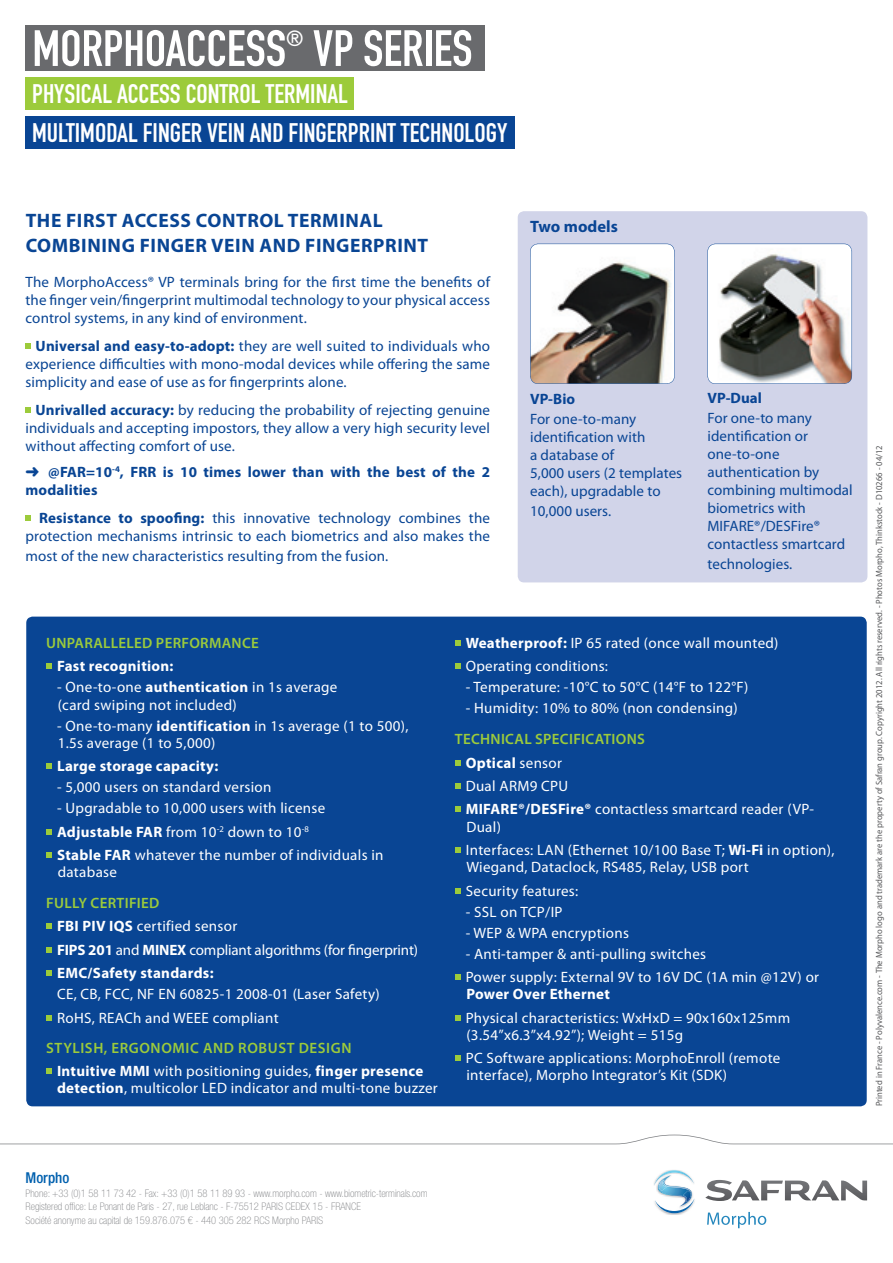
<style>
.page{position:relative;width:893px;height:1263px;background:#fff}
.page>*{position:absolute;margin:0;border:0;box-sizing:border-box;transform-origin:0 0}
.t1{font:50.25px "DIN Engschrift";color:#fff}
.t2{font:26.55px/39px "DIN Engschrift";color:#fff}
.t3{font:21.75px "DIN Engschrift";color:#fff}
.t4{font:700 19.5px/25.2px "Myriad Pro";letter-spacing:.03em;color:#094594}
.t5{font:700 16.5px "Myriad Pro";letter-spacing:.005em;color:#094594}
.t6{font:15px/23.4px "Myriad Pro";letter-spacing:.02em;color:#fff}
.t7{font:15px/18px "Myriad Pro";letter-spacing:.01em;color:#094594;text-align:justify}
.t8{font:15px/23.4px "Myriad Pro";letter-spacing:-.01em;color:#fff}
.t9{font:600 15px/23.4px "Myriad Pro";letter-spacing:.04em;color:#9ccb3b}
.t10{font:700 15px/18px "Myriad Pro";letter-spacing:.01em;color:#094594}
.t11{font:700 15px "Myriad Pro";letter-spacing:.02em;color:#fff}
.t12{font:600 15px "Myriad Pro";letter-spacing:.02em;color:#9ccb3b}
.t13{font:500 condensed 15px "Helvetica Neue LT Std";color:#0160ae}
.t14{font:100 condensed 10.5px/13.5px "Helvetica Neue LT Std";color:#808285}
.t15{font:9px "Myriad Pro";color:#57585a;scale:.95 1}
.s1{font-weight:700}
.s2{font-weight:600;color:#9ccb3b}
.s3{font-weight:700;color:#fff}
.s4{font-weight:400;color:#fff}
</style>
<div class="page">
<div style="left:518px;top:211px;width:349px;height:371px;background:#d1d4e9;border-radius:6px"></div>
<div style="left:26px;top:617px;width:841px;height:489px;background:#094594;border-radius:6px"></div>
<svg style="left:0;top:1134px;width:893px;height:95px"></svg>
<svg style="left:707px;top:1212px;width:59px;height:16px"></svg>
<svg style="left:705px;top:1180px;width:162px;height:21px"></svg>
<img style="left:653px;top:1169px;width:43px;height:46px">
<svg style="left:654px;top:1170px;width:40px;height:43px"></svg>
<svg style="left:46px;top:663px;width:6px;height:6px"></svg>
<svg style="left:46px;top:763px;width:6px;height:6px"></svg>
<svg style="left:46px;top:829px;width:6px;height:5px"></svg>
<svg style="left:46px;top:852px;width:6px;height:6px"></svg>
<svg style="left:46px;top:923px;width:6px;height:6px"></svg>
<svg style="left:46px;top:947px;width:6px;height:6px"></svg>
<svg style="left:46px;top:970px;width:6px;height:6px"></svg>
<svg style="left:46px;top:1015px;width:6px;height:5px"></svg>
<svg style="left:46px;top:1068px;width:6px;height:6px"></svg>
<svg style="left:455px;top:640px;width:5px;height:6px"></svg>
<svg style="left:455px;top:663px;width:5px;height:6px"></svg>
<svg style="left:455px;top:760px;width:5px;height:5px"></svg>
<svg style="left:455px;top:783px;width:5px;height:6px"></svg>
<svg style="left:455px;top:806px;width:5px;height:6px"></svg>
<svg style="left:455px;top:847px;width:5px;height:6px"></svg>
<svg style="left:455px;top:888px;width:5px;height:5px"></svg>
<svg style="left:455px;top:974px;width:5px;height:6px"></svg>
<svg style="left:455px;top:1015px;width:5px;height:5px"></svg>
<svg style="left:455px;top:1055px;width:5px;height:6px"></svg>
<svg style="left:26px;top:343px;width:5px;height:6px"></svg>
<svg style="left:26px;top:407px;width:5px;height:6px"></svg>
<svg style="left:26px;top:516px;width:5px;height:5px"></svg>
<div style="left:26px;top:26px;width:459px;height:45px;background:#696a6d"></div>
<div style="left:26px;top:77px;width:328px;height:33px;background:#9ccb3b"></div>
<div style="left:26px;top:116px;width:488px;height:33px;background:#094594"></div>
<svg style="left:530px;top:244px;width:145px;height:140px;background:#908d8b"></svg>
<svg style="left:707px;top:244px;width:145px;height:140px;background:#a5a09d"></svg>
<h1 class="t1" style="left:32px;top:19px;width:255px">MORPHOACCESS</h1>
<h3 class="t3" style="left:286px;top:26px;width:19px">®</h3>
<h1 class="t1" style="left:313px;top:19px;width:161px">VP SERIES</h1>
<h2 class="t2" style="left:32px;top:74px;width:477px">PHYSICAL ACCESS CONTROL TERMINAL<br>MULTIMODAL FINGER VEIN AND FINGERPRINT TECHNOLOGY</h2>
<h3 class="t4" style="left:26px;top:208px;width:404px">THE FIRST ACCESS CONTROL TERMINAL<br>COMBINING FINGER VEIN AND FINGERPRINT</h3>
<p class="t7" style="left:26px;top:273px;width:466px">The MorphoAccess® VP terminals bring for the first time the benefits of the finger vein/fingerprint multimodal technology to your physical access control systems, in any kind of environment.</p>
<p class="t7" style="left:26px;top:337px;width:466px;text-indent:10px"><span class="s1">Universal and easy-to-adopt:</span> they are well suited to individuals who experience difficulties with mono-modal devices while offering the same simplicity and ease of use as for fingerprints alone.</p>
<p class="t7" style="left:26px;top:401px;width:466px;text-indent:10px"><span class="s1">Unrivalled accuracy:</span> by reducing the probability of rejecting genuine individuals and accepting impostors, they allow a very high security level without affecting comfort of use.</p>
<p class="t10" style="left:26px;top:464px;width:466px">➜ @FAR=10<sup>-4</sup>, FRR is 10 times lower than with the best of the 2 modalities</p>
<p class="t7" style="left:26px;top:510px;width:466px;text-align:right"><span class="s1">Resistance to spoofing:</span> this innovative technology combines the protection mechanisms intrinsic to each biometrics and also makes the</p>
<p class="t7" style="left:26px;top:547px;width:364px">most of the new characteristics resulting from the fusion.</p>
<p class="t5" style="left:530px;top:217px;width:90px">Two models</p>
<p class="t10" style="left:530px;top:390px;width:47px">VP-Bio</p>
<p class="t7" style="left:530px;top:410px;width:154px;text-align:left">For one-to-many identification with<br>a database of<br>5,000 users (2 templates each), upgradable to</p>
<p class="t7" style="left:530px;top:502px;width:83px">10,000 users.</p>
<p class="t10" style="left:707px;top:389px;width:56px">VP-Dual</p>
<p class="t7" style="left:707px;top:409px;width:147px;text-align:left">For one-to many identification or one-to-one authentication by combining multimodal biometrics with<br>MIFARE®/DESFire® contactless smartcard</p>
<p class="t7" style="left:707px;top:555px;width:86px">technologies.</p>
<p class="t12" style="left:46px;top:635px;width:214px">UNPARALLELED PERFORMANCE</p>
<p class="t11" style="left:57px;top:658px;width:118px">Fast recognition:</p>
<p class="t6" style="left:57px;top:679px;width:282px;line-height:17.1px">- One-to-one <span class="s1">authentication</span> in 1s average (card swiping not included)</p>
<p class="t6" style="left:57px;top:717px;width:353px;line-height:17.1px">- One-to-many <span class="s1">identification</span> in 1s average (1 to 500),<br>1.5s average (1 to 5,000)</p>
<p class="t11" style="left:57px;top:758px;width:163px">Large storage capacity:</p>
<p class="t6" style="left:57px;top:776px;width:216px">- 5,000 users on standard version</p>
<p class="t6" style="left:57px;top:797px;width:328px">- Upgradable to 10,000 users with license<br><span class="s1">Adjustable FAR</span> from 10<sup>-2</sup> down to 10<sup>-8<br></sup><span class="s1">Stable FAR</span> whatever the number of individuals in</p>
<p class="t6" style="left:58px;top:861px;width:61px">database</p>
<p class="t8" style="left:57px;top:891px;width:363px;text-indent:-11px"><span class="s2">FULLY CERTIFIED<br></span><span class="s1">FBI PIV IQS</span> certified sensor<br><span class="s1">FIPS 201</span> and <span class="s1">MINEX</span> compliant algorithms (for fingerprint)<br><span class="s1">EMC/Safety standards:</span></p>
<p class="t6" style="left:57px;top:983px;width:324px">CE, CB, FCC, NF EN 60825-1 2008-01 (Laser Safety)<br>RoHS, REACh and WEEE compliant</p>
<p class="t9" style="left:57px;top:1036px;width:368px;text-indent:-11px">STYLISH, ERGONOMIC AND ROBUST DESIGN<br><span class="s3">Intuitive MMI</span> <span class="s4">with positioning guides,</span> <span class="s3">finger presence</span></p>
<p class="t6" style="left:57px;top:1077px;width:382px"><span class="s1">detection</span>, multicolor LED indicator and multi-tone buzzer</p>
<p class="t6" style="left:466px;top:631px;width:314px"><span class="s1">Weatherproof:</span> IP 65 rated (once wall mounted)<br>Operating conditions:</p>
<p class="t6" style="left:466px;top:676px;width:284px">- Temperature: -10°C to 50°C (14°F to 122°F)</p>
<p class="t6" style="left:466px;top:697px;width:274px">- Humidity: 10% to 80% (non condensing)</p>
<p class="t6" style="left:466px;top:728px;width:350px;text-indent:-11px"><span class="s2">TECHNICAL SPECIFICATIONS<br></span><span class="s1">Optical</span> sensor<br>Dual ARM9 CPU<br><span class="s1">MIFARE®/DESFire®</span> contactless smartcard reader (VP-</p>
<p class="t6" style="left:466px;top:815px;width:370px">Dual)<br>Interfaces: LAN (Ethernet 10/100 Base T; <span class="s1">Wi-Fi</span> in option),</p>
<p class="t6" style="left:466px;top:856px;width:285px">Wiegand, Dataclock, RS485, Relay, USB port<br>Security features:</p>
<p class="t6" style="left:466px;top:900px;width:98px">- SSL on TCP/IP</p>
<p class="t6" style="left:466px;top:921px;width:165px">- WEP &amp; WPA encryptions</p>
<p class="t6" style="left:466px;top:942px;width:355px">- Anti-tamper &amp; anti-pulling switches<br>Power supply: External 9V to 16V DC (1A min @12V) or</p>
<p class="t11" style="left:466px;top:986px;width:145px">Power Over Ethernet</p>
<p class="t6" style="left:466px;top:1009px;width:326px;line-height:17.1px">Physical characteristics: WxHxD = 90x160x125mm (3.54”x6.3”x4.92”); Weight = 515g</p>
<p class="t6" style="left:466px;top:1050px;width:316px;line-height:17.1px">PC Software applications: MorphoEnroll (remote interface), Morpho Integrator’s Kit (SDK)</p>
<p class="t15" style="left:874px;top:1106px;width:697px;rotate:-90deg">Printed in France - Polyvalence.com - The Morpho logo and trademark are the property of Safran group. Copyright 2012. All rights reserved. - Photos Morpho, Thinkstock - D10266 - 04/12</p>
<p class="t13" style="left:26px;top:1169px;width:45px">Morpho</p>
<p class="t14" style="left:26px;top:1186px;width:404px">Phone: +33 (0)1 58 11 73 42 - Fax: +33 (0)1 58 11 89 93 - www.morpho.com - www.biometric-terminals.com<br>Registered office: Le Ponant de Paris - 27, rue Leblanc - F-75512 PARIS CEDEX 15 - FRANCE<br>Société anonyme au capital de 159.876.075 € - 440 305 282 RCS Morpho PARIS</p>
</div>
